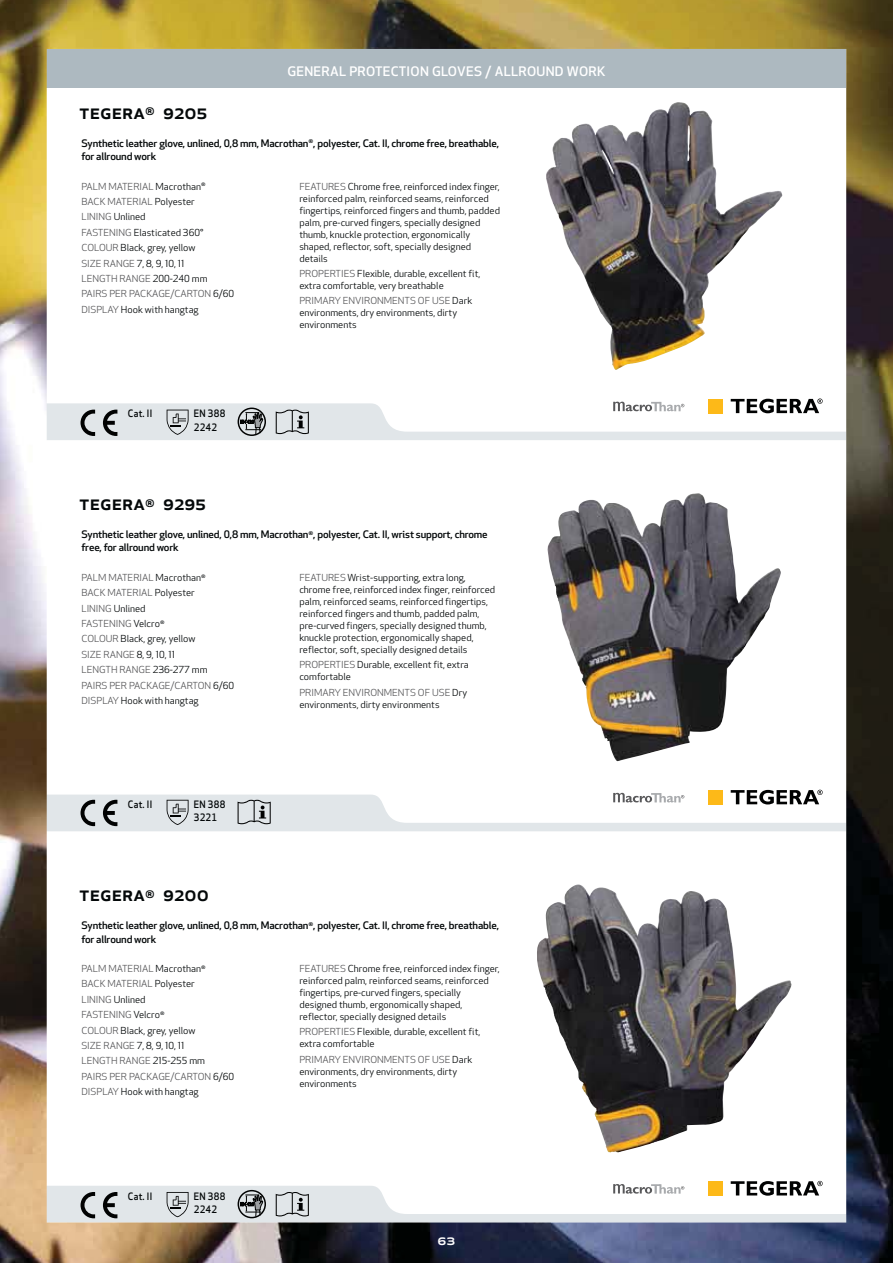
<style>
.page{position:relative;width:893px;height:1263px;background:#fff}
.page>*{position:absolute;margin:0;border:0;box-sizing:border-box;transform-origin:0 0}
.t1{font:500 21px "Apex New";color:#040809}
.t2{font:500 15px "Apex New";color:#fff}
.t3{font:500 12.9px "Apex New";letter-spacing:.02em;color:#fff;scale:1.06 1}
.t4{font:500 10.2px/13.5px "Apex New";letter-spacing:-.015em;color:#040809;scale:1.06 1}
.t5{font:500 10.05px/13.2px "Apex New";letter-spacing:.025em;color:#040809;scale:.95 1}
.t6{font:9.45px/12px "Apex New";color:#040809;scale:1.06 1}
.t7{font:9.45px/15.5px "Apex New";color:#58585a;scale:1.06 1}
.s1{color:#58585a}
.s2{color:#040809}
</style>
<div class="page">
<img style="left:0;top:0;width:893px;height:1263px">
<h3 class="t3" style="left:287px;top:66px;width:302px">GENERAL PROTECTION GLOVES / ALLROUND WORK</h3>
<h1 class="t1" style="left:79px;top:103px;width:129px">tegera<sup>®</sup> 9205</h1>
<p class="t4" style="left:81px;top:137px;width:395px">Synthetic leather glove, unlined, 0,8 mm, Macrothan<sup>®</sup>, polyester, Cat. II, chrome free, breathable, for allround work</p>
<p class="t6" style="left:81px;top:179px;width:146px;line-height:15.5px"><span class="s1">PALM MATERIAL</span> Macrothan<sup>®<br></sup><span class="s1">BACK MATERIAL</span> Polyester<br><span class="s1">LINING</span> Unlined<br><span class="s1">FASTENING</span> Elasticated 360°<br><span class="s1">COLOUR</span> Black, grey, yellow<br><span class="s1">SIZE RANGE</span> 7, 8, 9, 10, 11<br><span class="s1">LENGTH RANGE</span> 200-240 mm<br><span class="s1">PAIRS PER PACKAGE/CARTON</span> 6/60<br><span class="s1">DISPLAY</span> Hook with hangtag</p>
<p class="t6" style="left:299px;top:181px;width:191px"><span class="s1">FEATURES</span> Chrome free, reinforced index finger, reinforced palm, reinforced seams, reinforced fingertips, reinforced fingers and thumb, padded palm, pre-curved fingers, specially designed thumb, knuckle protection, ergonomically shaped, reflector, soft, specially designed details</p>
<p class="t6" style="left:299px;top:269px;width:172px"><span class="s1">PROPERTIES</span> Flexible, durable, excellent fit, extra comfortable, very breathable</p>
<p class="t6" style="left:299px;top:296px;width:165px"><span class="s1">PRIMARY ENVIRONMENTS OF USE</span> Dark environments, dry environments, dirty environments</p>
<p class="t5" style="left:128px;top:408px;width:27px">Cat. II</p>
<p class="t5" style="left:194px;top:408px;width:35px">EN 388<br>2242</p>
<h1 class="t1" style="left:79px;top:494px;width:128px">tegera<sup>®</sup> 9295</h1>
<p class="t4" style="left:81px;top:528px;width:385px">Synthetic leather glove, unlined, 0,8 mm, Macrothan<sup>®</sup>, polyester, Cat. II, wrist support, chrome free, for allround work</p>
<p class="t7" style="left:81px;top:571px;width:146px">PALM MATERIAL <span class="s2">Macrothan</span><sup>®<br></sup>BACK MATERIAL <span class="s2">Polyester<br></span>LINING <span class="s2">Unlined<br></span>FASTENING <span class="s2">Velcro</span><sup>®<br></sup>COLOUR <span class="s2">Black, grey, yellow<br></span>SIZE RANGE <span class="s2">8, 9, 10, 11<br></span>LENGTH RANGE <span class="s2">236-277 mm<br></span>PAIRS PER PACKAGE/CARTON <span class="s2">6/60<br></span>DISPLAY <span class="s2">Hook with hangtag</span></p>
<p class="t6" style="left:299px;top:572px;width:186px"><span class="s1">FEATURES</span> Wrist-supporting, extra long, chrome free, reinforced index finger, reinforced palm, reinforced seams, reinforced fingertips, reinforced fingers and thumb, padded palm, pre-curved fingers, specially designed thumb, knuckle protection, ergonomically shaped, reflector, soft, specially designed details</p>
<p class="t6" style="left:299px;top:660px;width:161px"><span class="s1">PROPERTIES</span> Durable, excellent fit, extra comfortable</p>
<p class="t6" style="left:299px;top:687px;width:160px"><span class="s1">PRIMARY ENVIRONMENTS OF USE</span> Dry environments, dirty environments</p>
<p class="t5" style="left:128px;top:798px;width:27px">Cat. II</p>
<p class="t5" style="left:194px;top:798px;width:35px">EN 388<br>3221</p>
<h1 class="t1" style="left:79px;top:885px;width:131px">tegera<sup>®</sup> 9200</h1>
<p class="t4" style="left:81px;top:920px;width:395px">Synthetic leather glove, unlined, 0,8 mm, Macrothan<sup>®</sup>, polyester, Cat. II, chrome free, breathable, for allround work</p>
<p class="t7" style="left:81px;top:962px;width:146px">PALM MATERIAL <span class="s2">Macrothan</span><sup>®<br></sup>BACK MATERIAL <span class="s2">Polyester<br></span>LINING <span class="s2">Unlined<br></span>FASTENING <span class="s2">Velcro</span><sup>®<br></sup>COLOUR <span class="s2">Black, grey, yellow<br></span>SIZE RANGE <span class="s2">7, 8, 9, 10, 11<br></span>LENGTH RANGE <span class="s2">215-255 mm<br></span>PAIRS PER PACKAGE/CARTON <span class="s2">6/60<br></span>DISPLAY <span class="s2">Hook with hangtag</span></p>
<p class="t6" style="left:299px;top:963px;width:191px"><span class="s1">FEATURES</span> Chrome free, reinforced index finger, reinforced palm, reinforced seams, reinforced fingertips, pre-curved fingers, specially designed thumb, ergonomically shaped, reflector, specially designed details</p>
<p class="t6" style="left:299px;top:1027px;width:172px"><span class="s1">PROPERTIES</span> Flexible, durable, excellent fit, extra comfortable</p>
<p class="t6" style="left:299px;top:1054px;width:165px"><span class="s1">PRIMARY ENVIRONMENTS OF USE</span> Dark environments, dry environments, dirty environments</p>
<p class="t5" style="left:128px;top:1190px;width:27px">Cat. II</p>
<p class="t5" style="left:194px;top:1190px;width:35px">EN 388<br>2242</p>
<h2 class="t2" style="left:437px;top:1234px;width:19px">63</h2>
</div>
